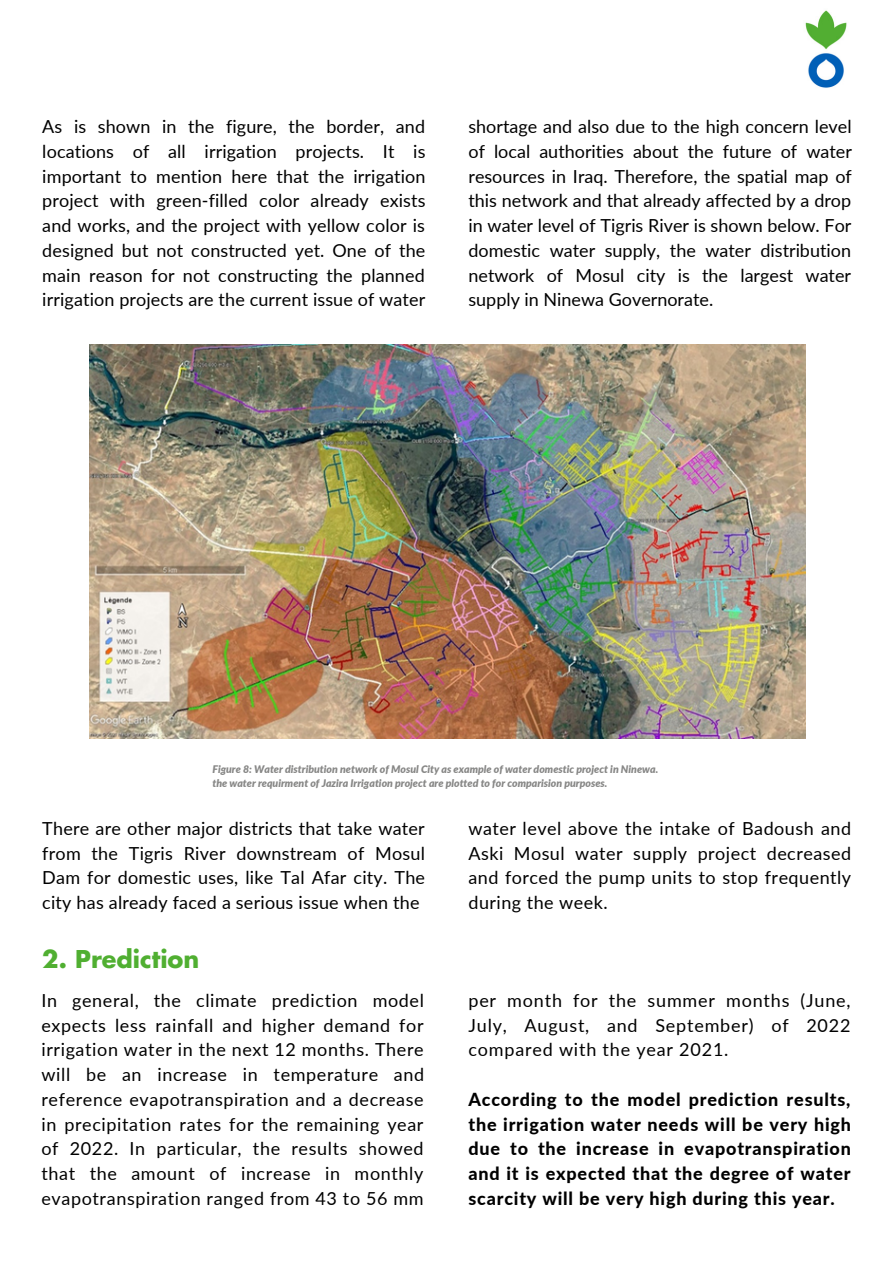
<style>
.page{position:relative;width:893px;height:1264px;background:#fff}
.page>*{position:absolute;margin:0;border:0;box-sizing:border-box;transform-origin:0 0}
.t1{font:700 24px "Futura LT Pro";color:#50af31}
.t2{font:18px/24.8px "Lato";letter-spacing:.02em;color:#000;text-align:justify}
.t3{font:800 18px/24.8px "Lato";letter-spacing:.045em;color:#000;text-align:justify}
.t4{font:italic 900 10.5px/14px "Lato";color:#878786}
</style>
<div class="page">
<img style="left:805px;top:10px;width:42px;height:78px">
<img style="left:89px;top:344px;width:716px;height:395px">
<p class="t2" style="left:42px;top:114px;width:385px">As is shown in the figure, the border, and locations of all irrigation projects. It is important to mention here that the irrigation project with green-filled color already exists and works, and the project with yellow color is designed but not constructed yet. One of the main reason for not constructing the planned irrigation projects are the current issue of water</p>
<p class="t2" style="left:468px;top:114px;width:385px">shortage and also due to the high concern level of local authorities about the future of water resources in Iraq. Therefore, the spatial map of this network and that already affected by a drop in water level of Tigris River is shown below. For domestic water supply, the water distribution network of Mosul city is the largest water supply in Ninewa Governorate.</p>
<p class="t4" style="left:212px;top:762px;width:447px">Figure 8: Water distribution network of Mosul City as example of water domestic project in Ninewa. the water requirment of Jazira Irrigation project are plotted to for comparision purposes.</p>
<p class="t2" style="left:42px;top:815px;width:384px">There are other major districts that take water from the Tigris River downstream of Mosul Dam for domestic uses, like Tal Afar city. The city has already faced a serious issue when the</p>
<p class="t2" style="left:468px;top:815px;width:384px">water level above the intake of Badoush and Aski Mosul water supply project decreased and forced the pump units to stop frequently during the week.</p>
<h1 class="t1" style="left:42px;top:948px;width:158px">2. Prediction</h1>
<p class="t2" style="left:41px;top:987px;width:384px">In general, the climate prediction model expects less rainfall and higher demand for irrigation water in the next 12 months. There will be an increase in temperature and reference evapotranspiration and a decrease in precipitation rates for the remaining year of 2022. In particular, the results showed that the amount of increase in monthly evapotranspiration ranged from 43 to 56 mm</p>
<p class="t2" style="left:468px;top:987px;width:383px">per month for the summer months (June, July, August, and September) of 2022 compared with the year 2021.</p>
<p class="t3" style="left:468px;top:1086px;width:384px">According to the model prediction results, the irrigation water needs will be very high due to the increase in evapotranspiration and it is expected that the degree of water scarcity will be very high during this year.</p>
</div>
